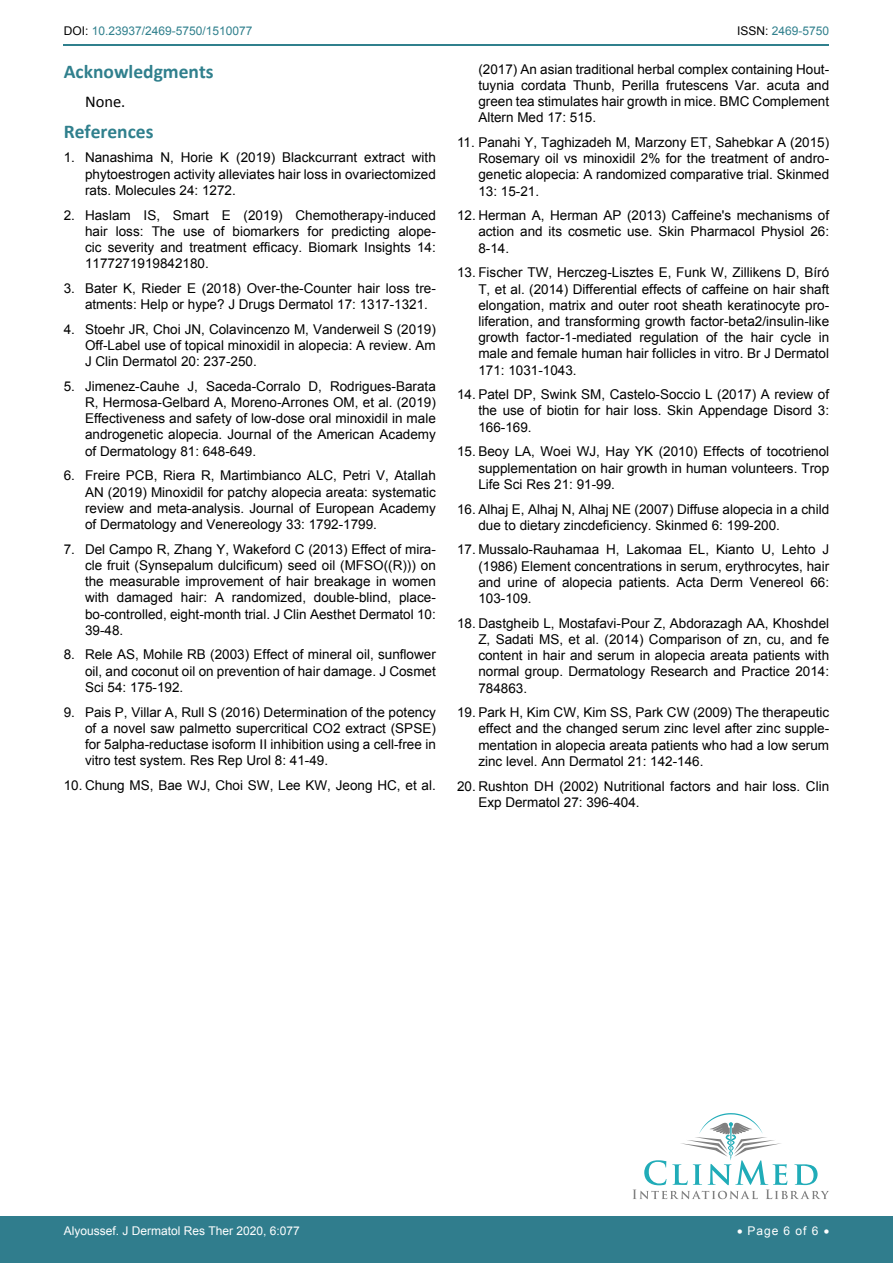
<style>
.page{position:relative;width:893px;height:1263px;background:#fff}
.page>*{position:absolute;margin:0;border:0;box-sizing:border-box;transform-origin:0 0}
.t1{font:700 19.5px "Calibri";color:#30808d}
.t2{font:16.5px "Calibri";color:#000}
.t3{font:13.5px/16.2px "Arial";color:#000;text-align:justify}
.t4{font:12px "Arial";color:#fff}
.t5{font:12px "Arial";color:#30808d}
.s1{color:#000}
</style>
<div class="page">
<hr style="left:64px;top:44px;width:765px;height:2px;background:#30808d">
<div style="left:0;top:1216px;width:893px;height:47px;background:#307d8d"></div>
<svg style="left:633px;top:1113px;width:196px;height:86px"></svg>
<p class="t5" style="left:64px;top:23px;width:190px"><span class="s1">DOI:</span> 10.23937/2469-5750/1510077</p>
<p class="t5" style="left:737px;top:23px;width:94px"><span class="s1">ISSN:</span> 2469-5750</p>
<h1 class="t1" style="left:64px;top:59px;width:151px">Acknowledgments</h1>
<p class="t2" style="left:85px;top:91px;width:42px">None.</p>
<h1 class="t1" style="left:64px;top:119px;width:91px">References</h1>
<p class="t3" style="left:85px;top:150px;width:352px;text-indent:-21px">1. Nanashima N, Horie K (2019) Blackcurrant extract with phytoestrogen activity alleviates hair loss in ovariectomized rats. Molecules 24: 1272.</p>
<p class="t3" style="left:85px;top:207px;width:352px;text-indent:-21px">2. Haslam IS, Smart E (2019) Chemotherapy-induced hair loss: The use of biomarkers for predicting alope&shy;cic severity and treatment efficacy. Biomark Insights 14:<br>1177271919842180.</p>
<p class="t3" style="left:85px;top:280px;width:352px;text-indent:-21px">3. Bater K, Rieder E (2018) Over-the-Counter hair loss tre&shy;atments: Help or hype? J Drugs Dermatol 17: 1317-1321.</p>
<p class="t3" style="left:85px;top:321px;width:352px;text-indent:-21px">4. Stoehr JR, Choi JN, Colavincenzo M, Vanderweil S (2019)<br>Off-Label use of topical minoxidil in alopecia: A review. Am J Clin Dermatol 20: 237-250.</p>
<p class="t3" style="left:85px;top:378px;width:352px;text-indent:-21px">5. Jimenez-Cauhe J, Saceda-Corralo D, Rodrigues-Barata R, Hermosa-Gelbard A, Moreno-Arrones OM, et al. (2019)<br>Effectiveness and safety of low-dose oral minoxidil in male androgenetic alopecia. Journal of the American Academy of Dermatology 81: 648-649.</p>
<p class="t3" style="left:85px;top:468px;width:352px;text-indent:-21px">6. Freire PCB, Riera R, Martimbianco ALC, Petri V, Atallah AN (2019) Minoxidil for patchy alopecia areata: systematic review and meta-analysis. Journal of European Academy of Dermatology and Venereology 33: 1792-1799.</p>
<p class="t3" style="left:85px;top:541px;width:352px;text-indent:-21px">7. Del Campo R, Zhang Y, Wakeford C (2013) Effect of mira&shy;cle fruit (Synsepalum dulcificum) seed oil (MFSO((R))) on the measurable improvement of hair breakage in women with damaged hair: A randomized, double-blind, place&shy;bo-controlled, eight-month trial. J Clin Aesthet Dermatol 10:<br>39-48.</p>
<p class="t3" style="left:85px;top:647px;width:352px;text-indent:-21px">8. Rele AS, Mohile RB (2003) Effect of mineral oil, sunflower oil, and coconut oil on prevention of hair damage. J Cosmet Sci 54: 175-192.</p>
<p class="t3" style="left:85px;top:704px;width:352px;text-indent:-21px">9. Pais P, Villar A, Rull S (2016) Determination of the potency of a novel saw palmetto supercritical CO2 extract (SPSE) for 5alpha-reductase isoform II inhibition using a cell-free in vitro test system. Res Rep Urol 8: 41-49.</p>
<p class="t3" style="left:64px;top:777px;width:374px">10. Chung MS, Bae WJ, Choi SW, Lee KW, Jeong HC, et al.</p>
<p class="t3" style="left:478px;top:61px;width:352px">(2017) An asian traditional herbal complex containing Hout&shy;tuynia cordata Thunb, Perilla frutescens Var. acuta and green tea stimulates hair growth in mice. BMC Complement Altern Med 17: 515.</p>
<p class="t3" style="left:478px;top:134px;width:352px;text-indent:-21px">11. Panahi Y, Taghizadeh M, Marzony ET, Sahebkar A (2015)<br>Rosemary oil vs minoxidil 2% for the treatment of andro&shy;genetic alopecia: A randomized comparative trial. Skinmed 13: 15-21.</p>
<p class="t3" style="left:478px;top:208px;width:352px;text-indent:-21px">12. Herman A, Herman AP (2013) Caffeine's mechanisms of action and its cosmetic use. Skin Pharmacol Physiol 26:<br>8-14.</p>
<p class="t3" style="left:478px;top:265px;width:352px;text-indent:-21px">13. Fischer TW, Herczeg-Lisztes E, Funk W, Zillikens D, Bíró T, et al. (2014) Differential effects of caffeine on hair shaft elongation, matrix and outer root sheath keratinocyte pro&shy;liferation, and transforming growth factor-beta2/insulin-like growth factor-1-mediated regulation of the hair cycle in male and female human hair follicles in vitro. Br J Dermatol 171: 1031-1043.</p>
<p class="t3" style="left:478px;top:387px;width:352px;text-indent:-21px">14. Patel DP, Swink SM, Castelo-Soccio L (2017) A review of the use of biotin for hair loss. Skin Appendage Disord 3:<br>166-169.</p>
<p class="t3" style="left:478px;top:444px;width:352px;text-indent:-21px">15. Beoy LA, Woei WJ, Hay YK (2010) Effects of tocotrienol supplementation on hair growth in human volunteers. Trop Life Sci Res 21: 91-99.</p>
<p class="t3" style="left:478px;top:501px;width:352px;text-indent:-21px">16. Alhaj E, Alhaj N, Alhaj NE (2007) Diffuse alopecia in a child due to dietary zincdeficiency. Skinmed 6: 199-200.</p>
<p class="t3" style="left:478px;top:542px;width:352px;text-indent:-21px">17. Mussalo-Rauhamaa H, Lakomaa EL, Kianto U, Lehto J (1986) Element concentrations in serum, erythrocytes, hair and urine of alopecia patients. Acta Derm Venereol 66:<br>103-109.</p>
<p class="t3" style="left:478px;top:615px;width:352px;text-indent:-21px">18. Dastgheib L, Mostafavi-Pour Z, Abdorazagh AA, Khoshdel Z, Sadati MS, et al. (2014) Comparison of zn, cu, and fe content in hair and serum in alopecia areata patients with normal group. Dermatology Research and Practice 2014:<br>784863.</p>
<p class="t3" style="left:478px;top:704px;width:352px;text-indent:-21px">19. Park H, Kim CW, Kim SS, Park CW (2009) The therapeutic effect and the changed serum zinc level after zinc supple&shy;mentation in alopecia areata patients who had a low serum zinc level. Ann Dermatol 21: 142-146.</p>
<p class="t3" style="left:478px;top:778px;width:352px;text-indent:-21px">20. Rushton DH (2002) Nutritional factors and hair loss. Clin<br>Exp Dermatol 27: 396-404.</p>
<p class="t4" style="left:64px;top:1223px;width:238px">Alyoussef. J Dermatol Res Ther 2020, 6:077</p>
<p class="t4" style="left:737px;top:1223px;width:94px">• Page 6 of 6 •</p>
</div>
